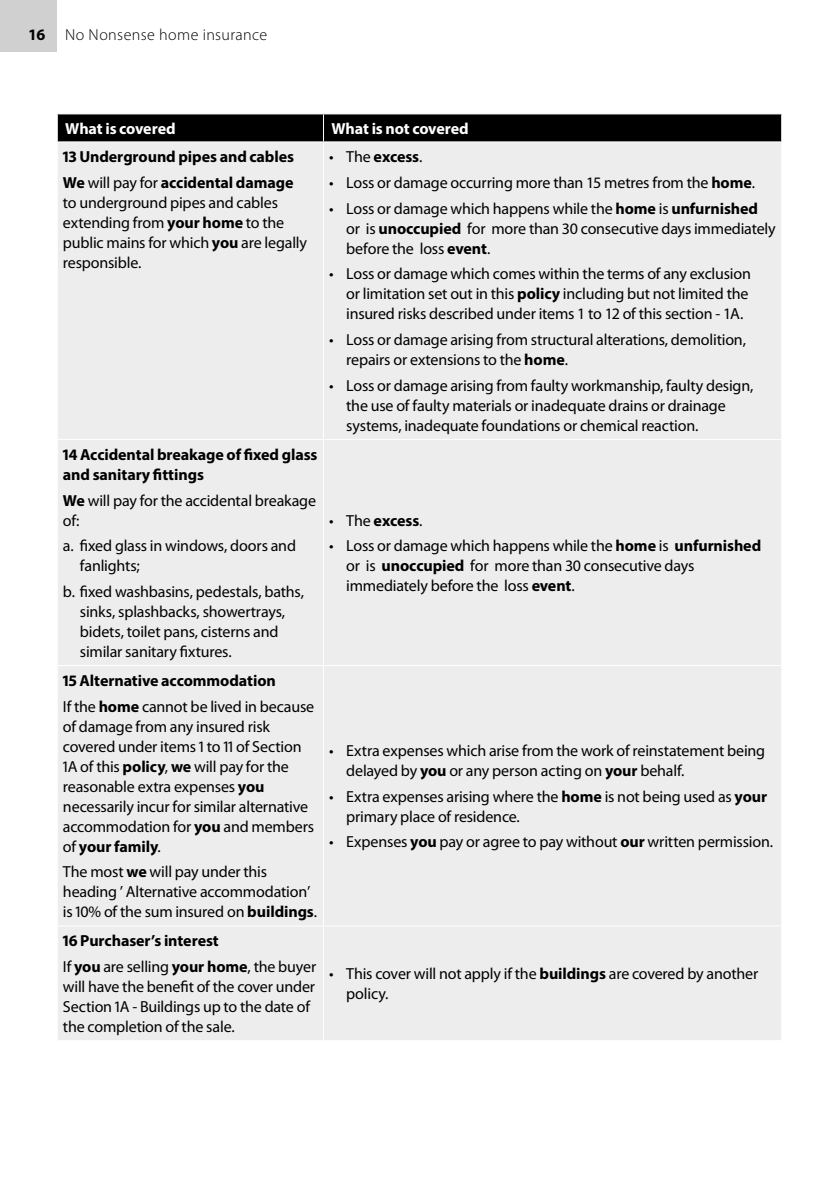
<style>
.page{position:relative;width:840px;height:1191px;background:#fff}
.page>*{position:absolute;margin:0;border:0;box-sizing:border-box;transform-origin:0 0}
.t1{font:16px/20px "Myriad Pro";letter-spacing:-.015em;color:#000}
.t2{font:700 16px/25.6px "Myriad Pro";letter-spacing:-.005em;color:#000}
.t3{font:700 16px "Myriad Pro";letter-spacing:-.005em;color:#fff}
.t4{font:300 16px "Myriad Pro";letter-spacing:.03em;color:#000}
.s1{font-weight:700}
.s2{font-weight:400}
</style>
<div class="page">
<div style="left:58px;top:142px;width:722px;height:898px;background:#ededed"></div>
<hr style="left:323px;top:439px;width:458px;height:1px;background:#fff">
<hr style="left:57px;top:925px;width:266px;height:1px;background:#fff">
<hr style="left:323px;top:925px;width:458px;height:1px;background:#fff">
<hr style="left:57px;top:665px;width:266px;height:1px;background:#fff">
<hr style="left:323px;top:665px;width:458px;height:1px;background:#fff">
<hr style="left:323px;top:142px;width:1px;height:297px;background:#fff">
<hr style="left:57px;top:439px;width:266px;height:1px;background:#fff">
<hr style="left:323px;top:440px;width:1px;height:225px;background:#fff">
<hr style="left:323px;top:666px;width:1px;height:259px;background:#fff">
<hr style="left:323px;top:926px;width:1px;height:114px;background:#fff">
<div style="left:57px;top:114px;width:724px;height:28px;background:#000"></div>
<hr style="left:323px;top:141px;width:458px;height:1px;background:#fff">
<div style="left:0;top:0;width:57px;height:51px;background:#d0d0d0"></div>
<p class="t4" style="left:28px;top:26px;width:240px"><span class="s1">16</span> No Nonsense home insurance</p>
<p class="t3" style="left:65px;top:118px;width:112px">What is covered</p>
<p class="t3" style="left:331px;top:118px;width:139px">What is not covered</p>
<p class="t2" style="left:63px;top:144px;width:232px">13 Underground pipes and cables<br>We <span class="s2">will pay for</span> accidental damage</p>
<p class="t1" style="left:63px;top:192px;width:245px">to underground pipes and cables extending from <span class="s1">your home</span> to the public mains for which <span class="s1">you</span> are legally responsible.</p>
<p class="t2" style="left:329px;top:144px;width:95px"><span class="s2">• The</span> excess<span class="s2">.</span></p>
<p class="t1" style="left:329px;top:172px;width:427px">• Loss or damage occurring more than 15 metres from the <span class="s1">home</span>.</p>
<p class="t1" style="left:346px;top:198px;width:431px;text-indent:-17px">• Loss or damage which happens while the <span class="s1">home</span> is <span class="s1">unfurnished </span>or is <span class="s1">unoccupied</span> for more than 30 consecutive days immediately before the loss <span class="s1">event</span>.</p>
<p class="t1" style="left:346px;top:264px;width:406px;text-indent:-17px">• Loss or damage which comes within the terms of any exclusion or limitation set out in this <span class="s1">policy</span> including but not limited the insured risks described under items 1 to 12 of this section - 1A.</p>
<p class="t1" style="left:346px;top:329px;width:401px;text-indent:-17px">• Loss or damage arising from structural alterations, demolition, repairs or extensions to the <span class="s1">home</span>.</p>
<p class="t1" style="left:346px;top:375px;width:408px;text-indent:-17px">• Loss or damage arising from faulty workmanship, faulty design, the use of faulty materials or inadequate drains or drainage systems, inadequate foundations or chemical reaction.</p>
<p class="t2" style="left:63px;top:444px;width:256px;line-height:20px">14 Accidental breakage of fixed glass and sanitary fittings</p>
<p class="t1" style="left:63px;top:490px;width:254px"><span class="s1">We</span> will pay for the accidental breakage of:</p>
<p class="t1" style="left:80px;top:535px;width:217px;text-indent:-17px">a. fixed glass in windows, doors and fanlights;</p>
<p class="t1" style="left:80px;top:581px;width:225px;text-indent:-17px">b. fixed washbasins, pedestals, baths, sinks, splashbacks, showertrays, bidets, toilet pans, cisterns and similar sanitary fixtures.</p>
<p class="t2" style="left:63px;top:667px;width:253px">15 Alternative accommodation<br><span class="s2">If the</span> home <span class="s2">cannot be lived in because</span></p>
<p class="t1" style="left:63px;top:716px;width:253px">of damage from any insured risk covered under items 1 to 11 of Section<br>1A of this <span class="s1">policy</span>, <span class="s1">we</span> will pay for the reasonable extra expenses <span class="s1">you </span>necessarily incur for similar alternative accommodation for <span class="s1">you</span> and members of <span class="s1">your family</span>.</p>
<p class="t1" style="left:63px;top:861px;width:255px">The most <span class="s1">we</span> will pay under this heading ’ Alternative accommodation’ is 10% of the sum insured on <span class="s1">buildings</span>.</p>
<p class="t2" style="left:63px;top:927px;width:255px">16 Purchaser’s interest<br><span class="s2">If</span> you <span class="s2">are selling</span> your home<span class="s2">, the buyer</span></p>
<p class="t1" style="left:63px;top:976px;width:253px">will have the benefit of the cover under<br>Section 1A - Buildings up to the date of the completion of the sale.</p>
<p class="t2" style="left:329px;top:507px;width:95px"><span class="s2">• The</span> excess<span class="s2">.</span></p>
<p class="t1" style="left:346px;top:535px;width:416px;text-indent:-17px">• Loss or damage which happens while the <span class="s1">home</span> is <span class="s1">unfurnished </span>or is <span class="s1">unoccupied</span> for more than 30 consecutive days immediately before the loss <span class="s1">event</span>.</p>
<p class="t1" style="left:346px;top:740px;width:420px;text-indent:-17px">• Extra expenses which arise from the work of reinstatement being delayed by <span class="s1">you</span> or any person acting on <span class="s1">your</span> behalf.</p>
<p class="t1" style="left:346px;top:786px;width:422px;text-indent:-17px">• Extra expenses arising where the <span class="s1">home</span> is not being used as <span class="s1">your </span>primary place of residence.</p>
<p class="t1" style="left:329px;top:831px;width:445px">• Expenses <span class="s1">you</span> pay or agree to pay without <span class="s1">our</span> written permission.</p>
<p class="t1" style="left:346px;top:963px;width:413px;text-indent:-17px">• This cover will not apply if the <span class="s1">buildings</span> are covered by another policy.</p>
</div>
